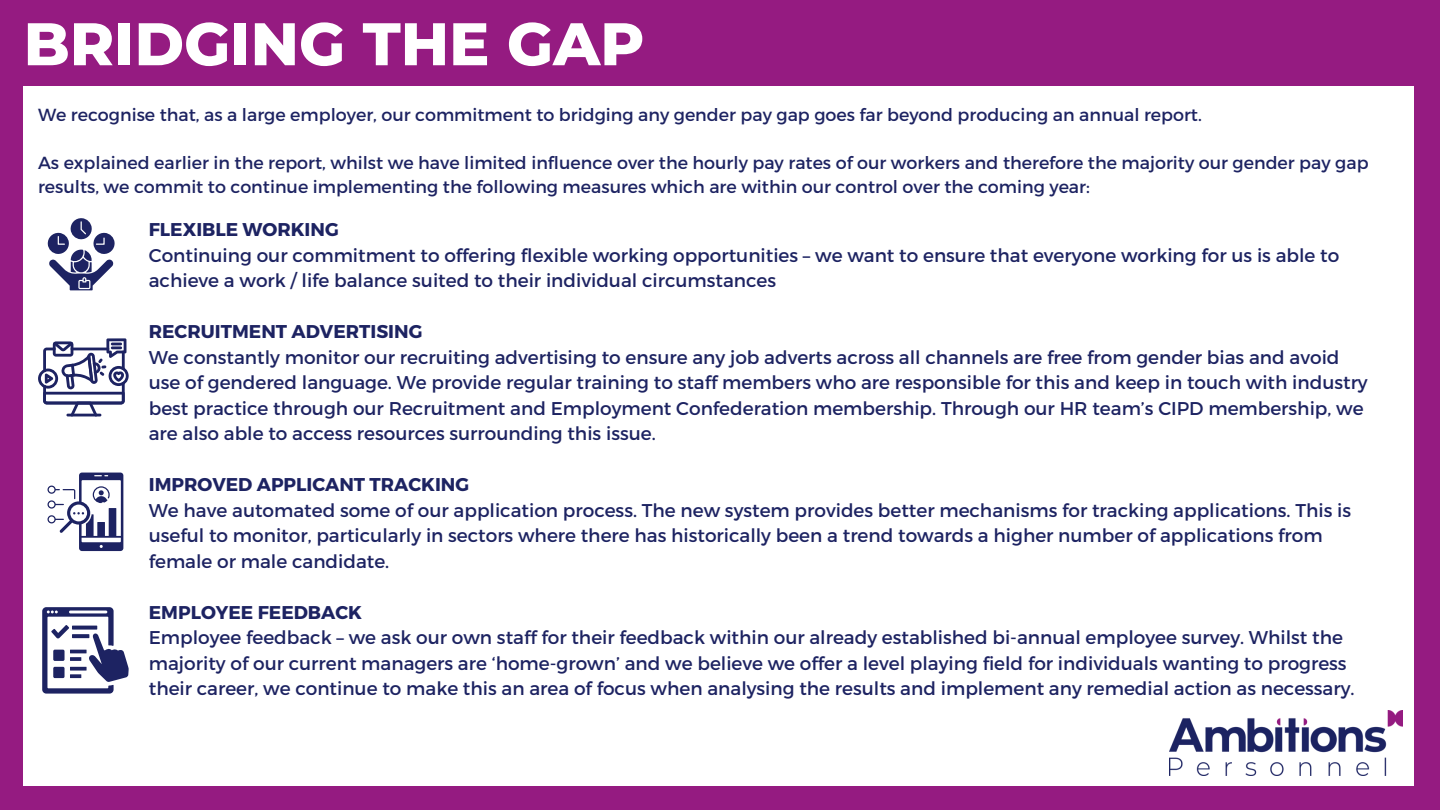
<style>
.page{position:relative;width:1440px;height:810px;background:#951b81}
.page>*{position:absolute;margin:0;border:0;box-sizing:border-box;transform-origin:0 0}
.t1{font:800 60px "Montserrat";color:#fff}
.t2{font:18.5px/25.5px "Montserrat";color:#1d2362}
.t3{font:700 18.5px "Montserrat";color:#1d2362}
.t4{font:17.5px/24px "Montserrat";color:#1d2362}
</style>
<div class="page">
<div style="left:24px;top:87px;width:1390px;height:699px;background:#fff"></div>
<img style="left:1169px;top:711px;width:233px;height:64px">
<svg style="left:47px;top:218px;width:68px;height:72px"></svg>
<svg style="left:48px;top:473px;width:75px;height:78px"></svg>
<svg style="left:42px;top:607px;width:86px;height:86px"></svg>
<svg style="left:38px;top:338px;width:91px;height:78px"></svg>
<p class="t1" style="left:24px;top:7px;width:622px">BRIDGING THE GAP</p>
<h1 class="t4" style="left:38px;top:102px;width:1165px">We recognise that, as a large employer, our commitment to bridging any gender pay gap goes far beyond producing an annual report.</h1>
<p class="t4" style="left:38px;top:150px;width:1332px">As explained earlier in the report, whilst we have limited influence over the hourly pay rates of our workers and therefore the majority our gender pay gap results, we commit to continue implementing the following measures which are within our control over the coming year:</p>
<p class="t3" style="left:149px;top:218px;width:192px">FLEXIBLE WORKING</p>
<p class="t2" style="left:149px;top:241px;width:1192px">Continuing our commitment to offering flexible working opportunities – we want to ensure that everyone working for us is able to achieve a work / life balance suited to their individual circumstances</p>
<p class="t3" style="left:149px;top:320px;width:275px">RECRUITMENT ADVERTISING</p>
<p class="t2" style="left:149px;top:343px;width:1220px">We constantly monitor our recruiting advertising to ensure any job adverts across all channels are free from gender bias and avoid use of gendered language. We provide regular training to staff members who are responsible for this and keep in touch with industry best practice through our Recruitment and Employment Confederation membership. Through our HR team’s CIPD membership, we are also able to access resources surrounding this issue.</p>
<p class="t3" style="left:149px;top:473px;width:322px">IMPROVED APPLICANT TRACKING</p>
<p class="t2" style="left:149px;top:496px;width:1204px">We have automated some of our application process. The new system provides better mechanisms for tracking applications. This is useful to monitor, particularly in sectors where there has historically been a trend towards a higher number of applications from female or male candidate.</p>
<p class="t3" style="left:149px;top:600px;width:215px">EMPLOYEE FEEDBACK</p>
<p class="t2" style="left:149px;top:624px;width:1207px">Employee feedback – we ask our own staff for their feedback within our already established bi-annual employee survey. Whilst the majority of our current managers are ‘home-grown’ and we believe we offer a level playing field for individuals wanting to progress their career, we continue to make this an area of focus when analysing the results and implement any remedial action as necessary.</p>
</div>
